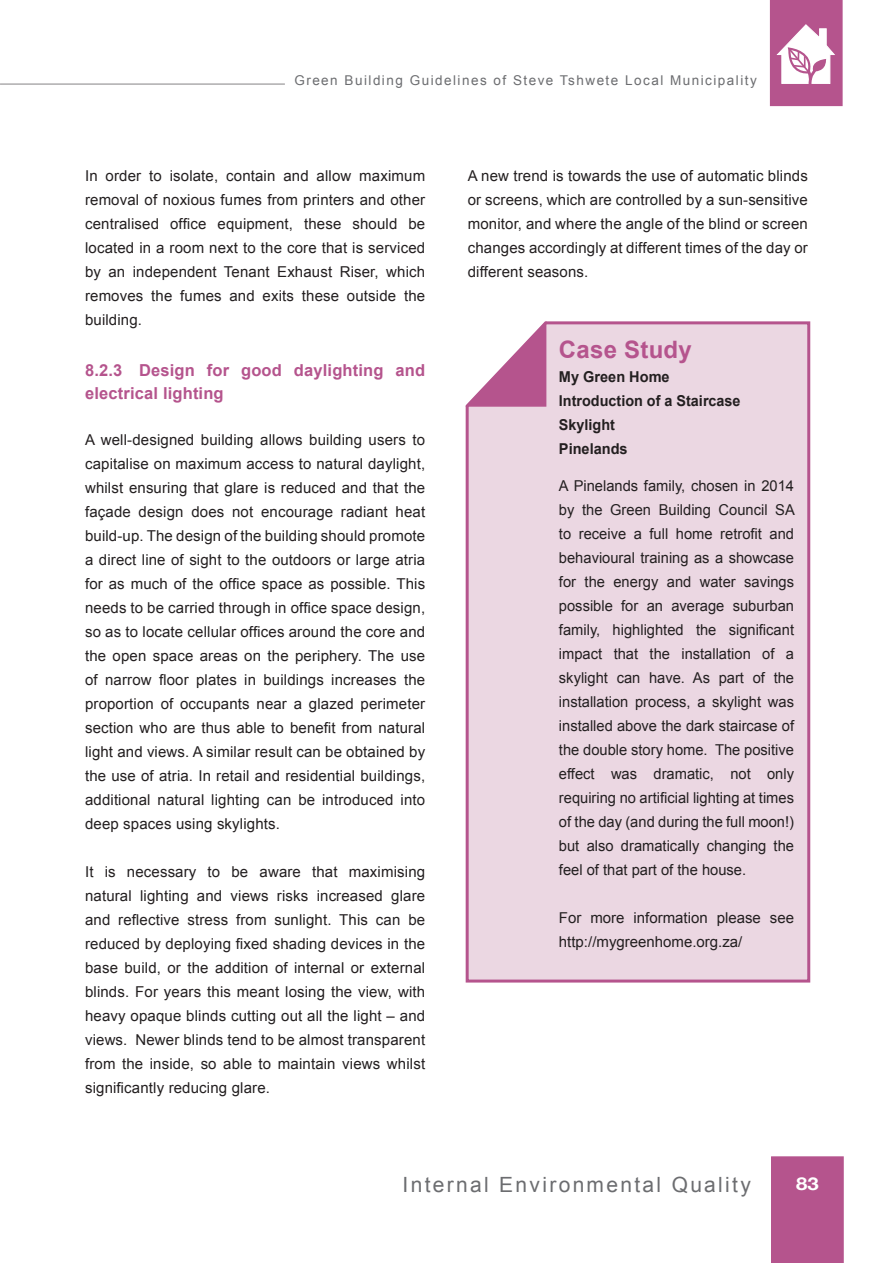
<style>
.page{position:relative;width:893px;height:1263px;background:#fff}
.page>*{position:absolute;margin:0;border:0;box-sizing:border-box;transform-origin:0 0}
.Bullet_3{font:700 24px "Arial";letter-spacing:.01em;color:#b5548d}
.t1{font:21px "Arial";letter-spacing:.11em;color:#6c6d70}
.t2{font:700 17.7px "Helvetica Neue";color:#fff;scale:1.14 1}
.Bullet_3-2{font:700 16.5px/22.5px "Arial";letter-spacing:.01em;color:#b5548d}
.Bullet_chap_6{font:15px/24px "Arial";letter-spacing:.01em;color:#231f20;text-align:justify}
.Bullet_3-3{font:700 15px/24px "Arial";color:#231f20;scale:.96 1}
.Bullet_3-4{font:700 15px "Arial";color:#231f20}
.t3{font:13.5px "Arial";letter-spacing:.11em;color:#6c6d70}
</style>
<div class="page">
<div style="left:772px;top:1157px;width:71px;height:105px;background:#b5548d"></div>
<div style="left:771px;top:1156px;width:73px;height:107px;border:2px solid #b5548d"></div>
<hr style="left:0;top:83px;width:285px;height:2px;background:#a7a5a7">
<div style="left:771px;top:0;width:71px;height:105px;background:#b5548d"></div>
<div style="left:770px;top:0;width:73px;height:106px;border:2px solid #b5548d"></div>
<svg style="left:777px;top:24px;width:58px;height:60px"></svg>
<div style="left:465px;top:321px;width:346px;height:662px;background:#ebd7e2"></div>
<svg style="left:465px;top:321px;width:82px;height:86px"></svg>
<p class="t3" style="left:294px;top:71px;width:464px">Green Building Guidelines of Steve Tshwete Local Municipality</p>
<p class="Bullet_chap_6" style="left:85px;top:164px;width:342px">In order to isolate, contain and allow maximum removal of noxious fumes from printers and other centralised office equipment, these should be located in a room next to the core that is serviced by an independent Tenant Exhaust Riser, which removes the fumes and exits these outside the building.</p>
<p class="Bullet_3-2" style="left:85px;top:360px;width:342px">8.2.3 Design for good daylighting and electrical lighting</p>
<p class="Bullet_chap_6" style="left:85px;top:428px;width:342px">A well-designed building allows building users to capitalise on maximum access to natural daylight, whilst ensuring that glare is reduced and that the façade design does not encourage radiant heat build-up. The design of the building should promote a direct line of sight to the outdoors or large atria for as much of the office space as possible. This needs to be carried through in office space design, so as to locate cellular offices around the core and the open space areas on the periphery. The use of narrow floor plates in buildings increases the proportion of occupants near a glazed perimeter section who are thus able to benefit from natural light and views. A similar result can be obtained by the use of atria. In retail and residential buildings, additional natural lighting can be introduced into deep spaces using skylights.</p>
<p class="Bullet_chap_6" style="left:85px;top:860px;width:342px">It is necessary to be aware that maximising natural lighting and views risks increased glare and reflective stress from sunlight. This can be reduced by deploying fixed shading devices in the base build, or the addition of internal or external blinds. For years this meant losing the view, with heavy opaque blinds cutting out all the light – and views. Newer blinds tend to be almost transparent from the inside, so able to maintain views whilst significantly reducing glare.</p>
<p class="Bullet_chap_6" style="left:468px;top:164px;width:342px">A new trend is towards the use of automatic blinds or screens, which are controlled by a sun-sensitive monitor, and where the angle of the blind or screen changes accordingly at different times of the day or different seasons.</p>
<p class="Bullet_3" style="left:559px;top:333px;width:134px">Case Study</p>
<p class="Bullet_3-4" style="left:559px;top:366px;width:112px">My Green Home</p>
<p class="Bullet_3-3" style="left:559px;top:389px;width:191px">Introduction of a Staircase<br>Skylight</p>
<p class="Bullet_3-4" style="left:559px;top:438px;width:70px">Pinelands</p>
<p class="Bullet_chap_6" style="left:559px;top:474px;width:237px">A Pinelands family, chosen in 2014 by the Green Building Council SA to receive a full home retrofit and behavioural training as a showcase for the energy and water savings possible for an average suburban family, highlighted the significant impact that the installation of a skylight can have. As part of the installation process, a skylight was installed above the dark staircase of the double story home. The positive effect was dramatic, not only requiring no artificial lighting at times of the day (and during the full moon!) but also dramatically changing the feel of that part of the house.</p>
<p class="Bullet_chap_6" style="left:559px;top:906px;width:237px">For more information please see http://mygreenhome.org.za/</p>
<p class="t1" style="left:403px;top:1170px;width:350px">Internal Environmental Quality</p>
<p class="t2" style="left:796px;top:1170px;width:21px">83</p>
</div>
